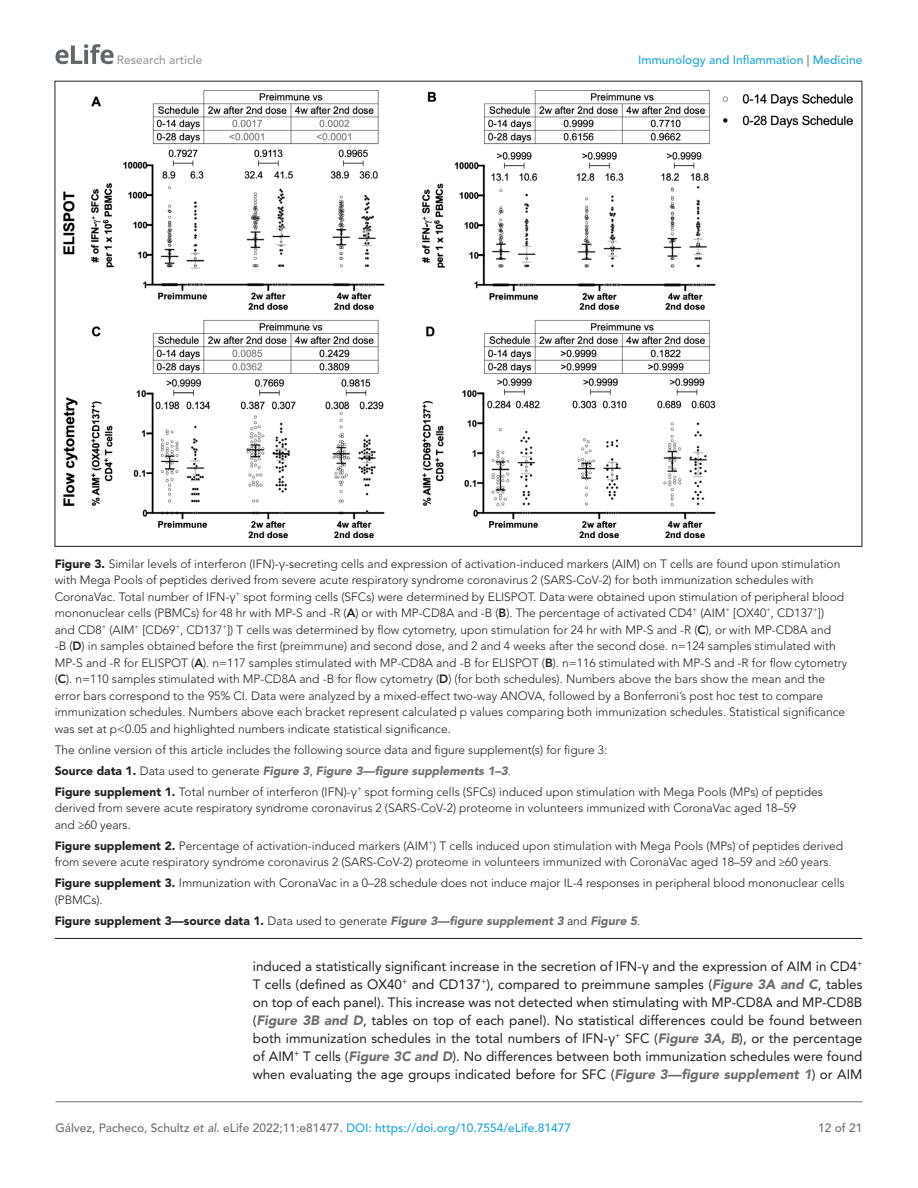
<style>
.page{position:relative;width:918px;height:1188px;background:#fff}
.page>*{position:absolute;margin:0;border:0;box-sizing:border-box;transform-origin:0 0}
.t1{font:13.5px/18px "Avenir LT Std";color:#231f20;text-align:justify}
.t2{font:300 12px/16.5px "Avenir LT Std";color:#231f20}
.t3{font:500 12px "Avenir LT Std";color:#6e6e70}
.t4{font:italic 900 12px "Avenir LT Std";color:#6e6e70}
.t5{font:500 12px "Avenir LT Std";color:#1ea4d7}
.t6{font:500 12px "Avenir LT Std";color:#9a9a9a}
.s1{color:#6e6e70}
.s2{font-weight:900}
.s3{font-family:"Segoe UI"}
.s4{font-weight:800}
.s5{font-weight:900;font-style:italic;color:#6e6e70}
.s6{font-style:normal;color:#231f20}
.s7{font-weight:300;font-style:normal;color:#231f20}
.s8{font-style:italic}
.s9{color:#1ea4d7}
</style>
<div class="page">
<svg style="left:56px;top:44px;width:58px;height:20px"></svg>
<hr style="left:56px;top:1101px;width:806px;height:1px;background:#6e6e70">
<hr style="left:55px;top:938px;width:807px;height:1px;background:#231f20">
<img style="left:64px;top:90px;width:789px;height:447px">
<p class="t6" style="left:117px;top:53px;width:87px">Research article</p>
<p class="t5" style="left:638px;top:53px;width:226px">Immunology and Inflammation <span class="s1">|</span> Medicine</p>
<p class="t2" style="left:55px;top:555px;width:794px"><span class="s2">Figure 3.</span> Similar levels of interferon (IFN)-<span class="s3">γ</span>-secreting cells and expression of activation-induced markers (AIM) on T cells are found upon stimulation with Mega Pools of peptides derived from severe acute respiratory syndrome coronavirus 2 (SARS-CoV-2) for both immunization schedules with CoronaVac. Total number of IFN-<span class="s3">γ</span><sup>+</sup> spot forming cells (SFCs) were determined by ELISPOT. Data were obtained upon stimulation of peripheral blood mononuclear cells (PBMCs) for 48 hr with MP-S and -R (<span class="s4">A</span>) or with MP-CD8A and -B (<span class="s4">B</span>). The percentage of activated CD4<sup>+</sup> (AIM<sup>+</sup> [OX40<sup>+</sup>, CD137<sup>+</sup>])<br>and CD8<sup>+</sup> (AIM<sup>+</sup> [CD69<sup>+</sup>, CD137<sup>+</sup>]) T cells was determined by flow cytometry, upon stimulation for 24 hr with MP-S and -R (<span class="s4">C</span>), or with MP-CD8A and<br>-B (<span class="s4">D</span>) in samples obtained before the first (preimmune) and second dose, and 2 and 4 weeks after the second dose. n=124 samples stimulated with MP-S and -R for ELISPOT (<span class="s4">A</span>). n=117 samples stimulated with MP-CD8A and -B for ELISPOT (<span class="s4">B</span>). n=116 stimulated with MP-S and -R for flow cytometry (<span class="s4">C</span>). n=110 samples stimulated with MP-CD8A and -B for flow cytometry (<span class="s4">D</span>) (for both schedules). Numbers above the bars show the mean and the error bars correspond to the 95% CI. Data were analyzed by a mixed-effect two-way ANOVA, followed by a Bonferroni’s post hoc test to compare immunization schedules. Numbers above each bracket represent calculated p values comparing both immunization schedules. Statistical significance was set at p&lt;0.05 and highlighted numbers indicate statistical significance.</p>
<p class="t2" style="left:55px;top:739px;width:770px;line-height:21px">The online version of this article includes the following source data and figure supplement(s) for figure 3:<br><span class="s2">Source data 1.</span> Data used to generate <span class="s5">Figure 3</span>, <span class="s5">Figure 3—figure supplements 1–3</span>.<br><span class="s2">Figure supplement 1.</span> Total number of interferon (IFN)-<span class="s3">γ</span><sup>+</sup> spot forming cells (SFCs) induced upon stimulation with Mega Pools (MPs) of peptides</p>
<p class="t2" style="left:55px;top:800px;width:743px">derived from severe acute respiratory syndrome coronavirus 2 (SARS-CoV-2) proteome in volunteers immunized with CoronaVac aged 18–59 and ≥60 years.</p>
<p class="t2" style="left:55px;top:837px;width:790px"><span class="s2">Figure supplement 2.</span> Percentage of activation-induced markers (AIM<sup>+</sup>) T cells induced upon stimulation with Mega Pools (MPs) of peptides derived from severe acute respiratory syndrome coronavirus 2 (SARS-CoV-2) proteome in volunteers immunized with CoronaVac aged 18–59 and ≥60 years.</p>
<p class="t2" style="left:55px;top:875px;width:791px"><span class="s2">Figure supplement 3.</span> Immunization with CoronaVac in a 0–28 schedule does not induce major IL-4 responses in peripheral blood mononuclear cells (PBMCs).</p>
<p class="t4" style="left:55px;top:913px;width:587px"><span class="s6">Figure supplement 3—source data 1.</span> <span class="s7">Data used to generate</span> Figure 3—figure supplement 3 <span class="s7">and</span> Figure 5<span class="s7">.</span></p>
<p class="t1" style="left:253px;top:958px;width:611px">induced a statistically significant increase in the secretion of IFN-<span class="s3">γ</span> and the expression of AIM in CD4<sup>+ </sup>T cells (defined as OX40<sup>+</sup> and CD137<sup>+</sup>), compared to preimmune samples (<span class="s5">Figure 3A and C</span>, tables on top of each panel). This increase was not detected when stimulating with MP-CD8A and MP-CD8B (<span class="s5">Figure 3B and D</span>, tables on top of each panel). No statistical differences could be found between both immunization schedules in the total numbers of IFN-<span class="s3">γ</span><sup>+</sup> SFC (<span class="s5">Figure 3A, B</span>), or the percentage of AIM<sup>+</sup> T cells (<span class="s5">Figure 3C and D</span>). No differences between both immunization schedules were found when evaluating the age groups indicated before for SFC (<span class="s5">Figure 3—figure supplement 1</span>) or AIM</p>
<p class="t3" style="left:56px;top:1121px;width:517px">Gálvez, Pacheco, Schultz <span class="s8">et al</span>. eLife 2022;11:e81477. <span class="s9">DOI: https://doi.org/10.7554/eLife.81477</span></p>
<p class="t3" style="left:818px;top:1121px;width:46px">12 of 21</p>
</div>
